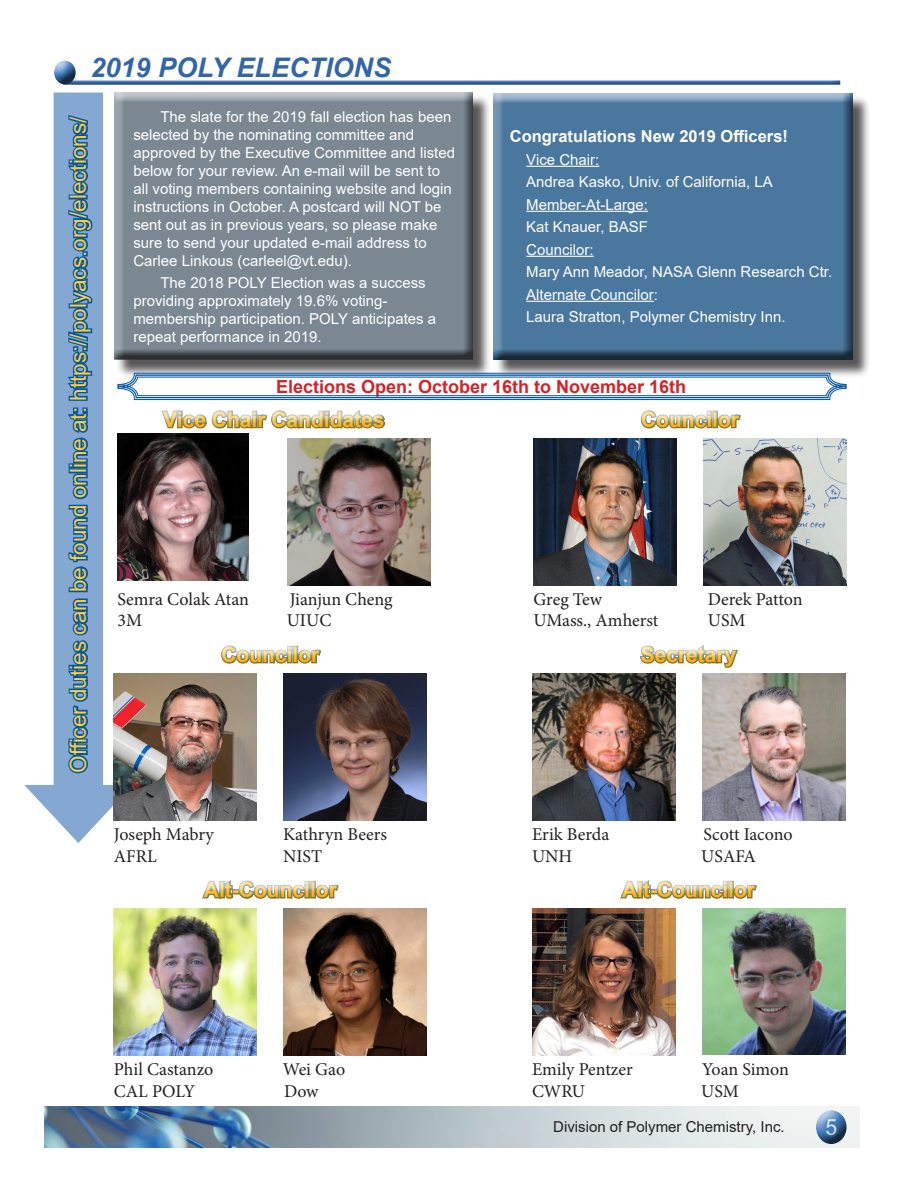
<style>
.page{position:relative;width:918px;height:1188px;background:#fff}
.page>*{position:absolute;margin:0;border:0;box-sizing:border-box;transform-origin:0 0}
.t1{font:italic 700 27px "Arial";color:#3366a8}
.t2{font:22.5px "Arial";color:#ffcd36}
.t3{font:700 21px "Arial";color:#ffcd36}
.t4{font:21px "Arial";color:#e0e9e6}
.t5{font:18px "Minion Pro";color:#231f20}
.t6{font:700 18px "Arial";color:#d1232a}
.t7{font:700 16.5px "Arial";color:#fff}
.t8{font:15px/18px "Arial";color:#fff}
.t9{font:15px "Arial";color:#231f20}
</style>
<div class="page">
<img style="left:44px;top:1107px;width:816px;height:40px">
<div style="left:54px;top:93px;width:49px;height:709px;background:#84a8d1"></div>
<svg style="left:24px;top:785px;width:108px;height:58px"></svg>
<div style="left:62px;top:78px;width:780px;height:7px;background:#231f20;opacity:.75"></div>
<div style="left:47px;top:59px;width:40px;height:27px;background:#231f20;opacity:.75"></div>
<div style="left:158px;top:403px;width:238px;height:37px;background:#ffcd36;opacity:.75"></div>
<div style="left:116px;top:94px;width:376px;height:284px;background:#231f20;opacity:.75"></div>
<div style="left:108px;top:90px;width:376px;height:270px;background:#231f20;opacity:.75"></div>
<div style="left:496px;top:95px;width:375px;height:283px;background:#231f20;opacity:.75"></div>
<div style="left:492px;top:91px;width:370px;height:269px;background:#231f20;opacity:.75"></div>
<img style="left:118px;top:434px;width:130px;height:147px">
<img style="left:287px;top:438px;width:144px;height:147px">
<svg style="left:117px;top:373px;width:730px;height:59px"></svg>
<div style="left:630px;top:400px;width:120px;height:32px;background:#fff"></div>
<div style="left:633px;top:408px;width:118px;height:32px;background:#ffcd36;opacity:.75"></div>
<img style="left:534px;top:438px;width:143px;height:147px">
<img style="left:704px;top:438px;width:143px;height:147px">
<div style="left:213px;top:643px;width:119px;height:32px;background:#ffcd36;opacity:.75"></div>
<img style="left:114px;top:673px;width:143px;height:147px">
<img style="left:284px;top:673px;width:143px;height:147px">
<div style="left:632px;top:638px;width:117px;height:38px;background:#ffcd36;opacity:.75"></div>
<img style="left:532px;top:673px;width:143px;height:147px">
<img style="left:702px;top:673px;width:143px;height:147px">
<div style="left:194px;top:878px;width:155px;height:32px;background:#ffcd36;opacity:.75"></div>
<img style="left:114px;top:908px;width:143px;height:148px">
<img style="left:284px;top:908px;width:143px;height:148px">
<div style="left:612px;top:878px;width:156px;height:32px;background:#ffcd36;opacity:.75"></div>
<img style="left:532px;top:908px;width:143px;height:148px">
<img style="left:702px;top:908px;width:143px;height:147px">
<svg style="left:68px;top:408px;width:20px;height:366px"></svg>
<svg style="left:68px;top:115px;width:25px;height:286px"></svg>
<div style="left:811px;top:1103px;width:42px;height:36px;background:#f4f4f4"></div>
<div style="left:811px;top:1111px;width:47px;height:34px;background:#231f20;opacity:.75"></div>
<p class="t1" style="left:90px;top:50px;width:302px">2019 POLY ELECTIONS</p>
<h2 class="t2" style="left:63px;top:773px;width:658px;rotate:-90deg">Ofcer duties can be found online at: https://polyacs.org/elections/</h2>
<p class="t8" style="left:133px;top:107px;width:323px;text-indent:27px">The slate for the 2019 fall election has been selected by the nominating committee and approved by the Executive Committee and listed below for your review. An e-mail will be sent to all voting members containing website and login instructions in October. A postcard will NOT be sent out as in previous years, so please make sure to send your updated e-mail address to Carlee Linkous (carleel@vt.edu).</p>
<p class="t8" style="left:133px;top:274px;width:304px;text-indent:27px">The 2018 POLY Election was a success providing approximately 19.6% voting&shy;membership participation. POLY anticipates a repeat performance in 2019.</p>
<p class="t7" style="left:510px;top:125px;width:280px">Congratulations New 2019 Officers!</p>
<p class="t8" style="left:526px;top:148px;width:307px;line-height:22.5px">Vice Chair:<br>Andrea Kasko, Univ. of California, LA<br>Member-At-Large:<br>Kat Knauer, BASF<br>Councilor:<br>Mary Ann Meador, NASA Glenn Research Ctr.<br>Alternate Councilor:<br>Laura Stratton, Polymer Chemistry Inn.</p>
<p class="t6" style="left:276px;top:374px;width:412px">Elections Open: October 16th to November 16th</p>
<h3 class="t3" style="left:163px;top:405px;width:223px">Vice Chair Candidates</h3>
<h3 class="t3" style="left:641px;top:405px;width:100px">Councilor</h3>
<p class="t5" style="left:117px;top:587px;width:133px">Semra Colak Atan</p>
<p class="t5" style="left:290px;top:587px;width:104px">Jianjun Cheng</p>
<p class="t5" style="left:117px;top:609px;width:26px">3M</p>
<p class="t5" style="left:287px;top:609px;width:46px">UIUC</p>
<p class="t5" style="left:534px;top:587px;width:70px">Greg Tew</p>
<p class="t5" style="left:708px;top:587px;width:96px">Derek Patton</p>
<p class="t5" style="left:534px;top:609px;width:126px">UMass., Amherst</p>
<p class="t5" style="left:708px;top:609px;width:39px">USM</p>
<h3 class="t3" style="left:221px;top:640px;width:100px">Councilor</h3>
<h3 class="t3" style="left:641px;top:640px;width:97px">Secretary</h3>
<p class="t5" style="left:114px;top:822px;width:102px">Joseph Mabry</p>
<p class="t5" style="left:283px;top:822px;width:105px">Kathryn Beers</p>
<p class="t5" style="left:114px;top:844px;width:44px">AFRL</p>
<p class="t5" style="left:283px;top:844px;width:40px">NIST</p>
<p class="t5" style="left:532px;top:822px;width:79px">Erik Berda</p>
<p class="t5" style="left:703px;top:822px;width:91px">Scott Iacono</p>
<p class="t5" style="left:532px;top:844px;width:42px">UNH</p>
<p class="t5" style="left:701px;top:844px;width:56px">USAFA</p>
<h3 class="t3" style="left:204px;top:875px;width:134px">Alt-Councilor</h3>
<h3 class="t3" style="left:622px;top:875px;width:134px">Alt-Councilor</h3>
<p class="t5" style="left:114px;top:1057px;width:101px">Phil Castanzo</p>
<p class="t5" style="left:283px;top:1057px;width:64px">Wei Gao</p>
<p class="t5" style="left:114px;top:1079px;width:83px">CAL POLY</p>
<p class="t5" style="left:284px;top:1079px;width:36px">Dow</p>
<p class="t5" style="left:532px;top:1057px;width:102px">Emily Pentzer</p>
<p class="t5" style="left:702px;top:1057px;width:88px">Yoan Simon</p>
<p class="t5" style="left:532px;top:1079px;width:55px">CWRU</p>
<p class="t5" style="left:701px;top:1079px;width:39px">USM</p>
<p class="t9" style="left:553px;top:1116px;width:233px">Division of Polymer Chemistry, Inc.</p>
<h3 class="t4" style="left:826px;top:1110px;width:13px">5</h3>
</div>
